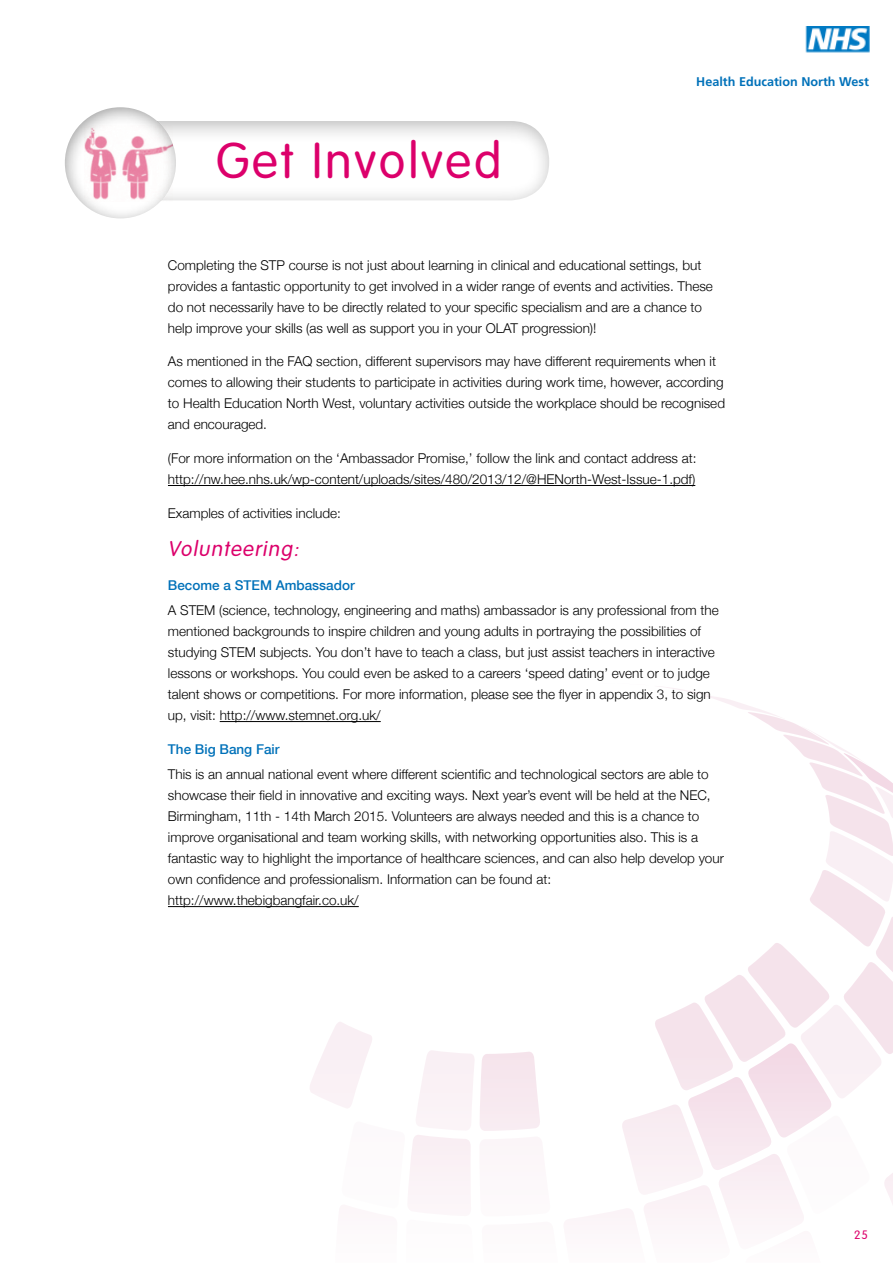
<style>
.page{position:relative;width:893px;height:1263px;background:#fff}
.page>*{position:absolute;margin:0;border:0;box-sizing:border-box;transform-origin:0 0}
.t1{font:300 49.5px "VAG Rounded";letter-spacing:.06em;color:#dc006b}
.t2{font:italic 300 21px "VAG Rounded";color:#dc006b}
.t3{font:300 13.5px/21px "Helvetica Neue";color:#000}
.t4{font:500 13.5px "Helvetica Neue";color:#0071b9}
.t5{font:700 12.6px "Frutiger";color:#0071b9}
.t6{font:300 12px "VAG Rounded";color:#dc006b}
</style>
<div class="page">
<svg style="left:309px;top:687px;width:584px;height:531px"></svg>
<img style="left:805px;top:26px;width:64px;height:27px">
<div style="left:95px;top:113px;width:455px;height:89px;background:#000;opacity:.3"></div>
<div style="left:62px;top:105px;width:115px;height:114px;background:#000;opacity:.4"></div>
<hr style="left:168px;top:485px;width:527px;height:1px;background:#000">
<hr style="left:220px;top:721px;width:161px;height:1px;background:#000">
<hr style="left:168px;top:906px;width:191px;height:1px;background:#000">
<img style="left:84px;top:125px;width:88px;height:77px">
<h1 class="t1" style="left:216px;top:132px;width:287px">Get I nvolved</h1>
<p class="t5" style="left:696px;top:74px;width:174px">Health Education North West</p>
<p class="t3" style="left:168px;top:254px;width:546px">Completing the STP course is not just about learning in clinical and educational settings, but provides a fantastic opportunity to get involved in a wider range of events and activities. These do not necessarily have to be directly related to your specific specialism and are a chance to help improve your skills (as well as support you in your OLAT progression)!</p>
<p class="t3" style="left:168px;top:350px;width:559px">As mentioned in the FAQ section, different supervisors may have different requirements when it comes to allowing their students to participate in activities during work time, however, according to Health Education North West, voluntary activities outside the workplace should be recognised and encouraged.</p>
<p class="t3" style="left:168px;top:447px;width:530px">(For more information on the ‘Ambassador Promise,’ follow the link and contact address at: http://nw.hee.nhs.uk/wp-content/uploads/sites/480/2013/12/@HENorth-West-Issue-1.pdf)</p>
<p class="t3" style="left:168px;top:502px;width:175px">Examples of activities include:</p>
<h2 class="t2" style="left:168px;top:537px;width:136px">Volunteering:</h2>
<p class="t4" style="left:168px;top:574px;width:188px">Become a STEM Ambassador</p>
<p class="t3" style="left:168px;top:599px;width:552px">A STEM (science, technology, engineering and maths) ambassador is any professional from the mentioned backgrounds to inspire children and young adults in portraying the possibilities of studying STEM subjects. You don’t have to teach a class, but just assist teachers in interactive lessons or workshops. You could even be asked to a careers ‘speed dating’ event or to judge talent shows or competitions. For more information, please see the flyer in appendix 3, to sign up, visit: http://www.stemnet.org.uk/</p>
<p class="t4" style="left:168px;top:738px;width:113px">The Big Bang Fair</p>
<p class="t3" style="left:168px;top:763px;width:557px">This is an annual national event where different scientific and technological sectors are able to showcase their field in innovative and exciting ways. Next year’s event will be held at the NEC, Birmingham, 11th - 14th March 2015. Volunteers are always needed and this is a chance to improve organisational and team working skills, with networking opportunities also. This is a fantastic way to highlight the importance of healthcare sciences, and can also help develop your own confidence and professionalism. Information can be found at: http://www.thebigbangfair.co.uk/</p>
<p class="t6" style="left:854px;top:1228px;width:15px">25</p>
</div>
